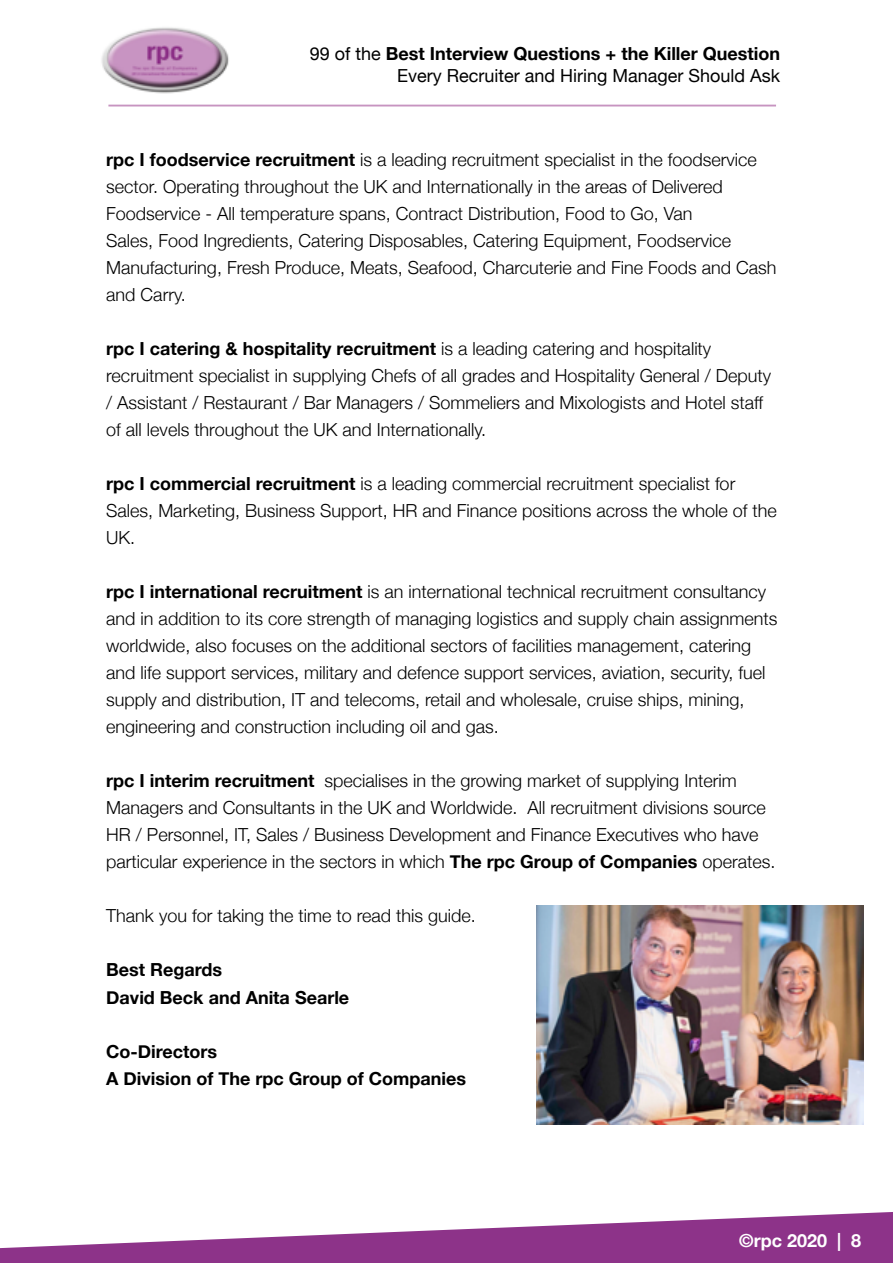
<style>
.page{position:relative;width:893px;height:1263px;background:#fff}
.page>*{position:absolute;margin:0;border:0;box-sizing:border-box;transform-origin:0 0}
.t1{font:300 18px/27px "Helvetica Neue";color:#000}
.t2{font:18px/21.6px "Helvetica Neue";color:#000;text-align:right}
.t3{font:700 18px/27px "Helvetica Neue";color:#000}
.t4{font:700 18px "Helvetica Neue";color:#fff}
.s1{font-weight:700}
</style>
<div class="page">
<svg style="left:0;top:1212px;width:893px;height:51px;fill:#8d3389"></svg>
<hr style="left:108px;top:105px;width:668px;height:1px;background:#c794c0">
<img style="left:101px;top:27px;width:128px;height:67px">
<img style="left:537px;top:906px;width:326px;height:218px">
<p class="t2" style="left:310px;top:42px;width:472px">99 of the <span class="s1">Best Interview Questions + the Killer Question<br></span>Every Recruiter and Hiring Manager Should Ask</p>
<p class="t1" style="left:106px;top:145px;width:672px"><span class="s1">rpc I foodservice recruitment</span> is a leading recruitment specialist in the foodservice sector. Operating throughout the UK and Internationally in the areas of Delivered Foodservice - All temperature spans, Contract Distribution, Food to Go, Van<br>Sales, Food Ingredients, Catering Disposables, Catering Equipment, Foodservice Manufacturing, Fresh Produce, Meats, Seafood, Charcuterie and Fine Foods and Cash and Carry.</p>
<p class="t1" style="left:106px;top:334px;width:666px"><span class="s1">rpc I catering &amp; hospitality recruitment</span> is a leading catering and hospitality recruitment specialist in supplying Chefs of all grades and Hospitality General / Deputy / Assistant / Restaurant / Bar Managers / Sommeliers and Mixologists and Hotel staff of all levels throughout the UK and Internationally.</p>
<p class="t1" style="left:106px;top:469px;width:672px"><span class="s1">rpc I commercial recruitment</span> is a leading commercial recruitment specialist for<br>Sales, Marketing, Business Support, HR and Finance positions across the whole of the<br>UK.</p>
<p class="t1" style="left:106px;top:577px;width:673px"><span class="s1">rpc I international recruitment</span> is an international technical recruitment consultancy and in addition to its core strength of managing logistics and supply chain assignments worldwide, also focuses on the additional sectors of facilities management, catering and life support services, military and defence support services, aviation, security, fuel supply and distribution, IT and telecoms, retail and wholesale, cruise ships, mining, engineering and construction including oil and gas.</p>
<p class="t1" style="left:106px;top:766px;width:671px"><span class="s1">rpc I interim recruitment</span> specialises in the growing market of supplying Interim Managers and Consultants in the UK and Worldwide. All recruitment divisions source HR / Personnel, IT, Sales / Business Development and Finance Executives who have particular experience in the sectors in which <span class="s1">The rpc Group of Companies</span> operates.</p>
<p class="t1" style="left:106px;top:901px;width:371px">Thank you for taking the time to read this guide.</p>
<p class="t3" style="left:106px;top:955px;width:245px">Best Regards<br>David Beck and Anita Searle</p>
<p class="t3" style="left:106px;top:1036px;width:361px">Co-Directors<br>A Division of The rpc Group of Companies</p>
<p class="t4" style="left:739px;top:1224px;width:123px">©rpc 2020 | 8</p>
</div>
